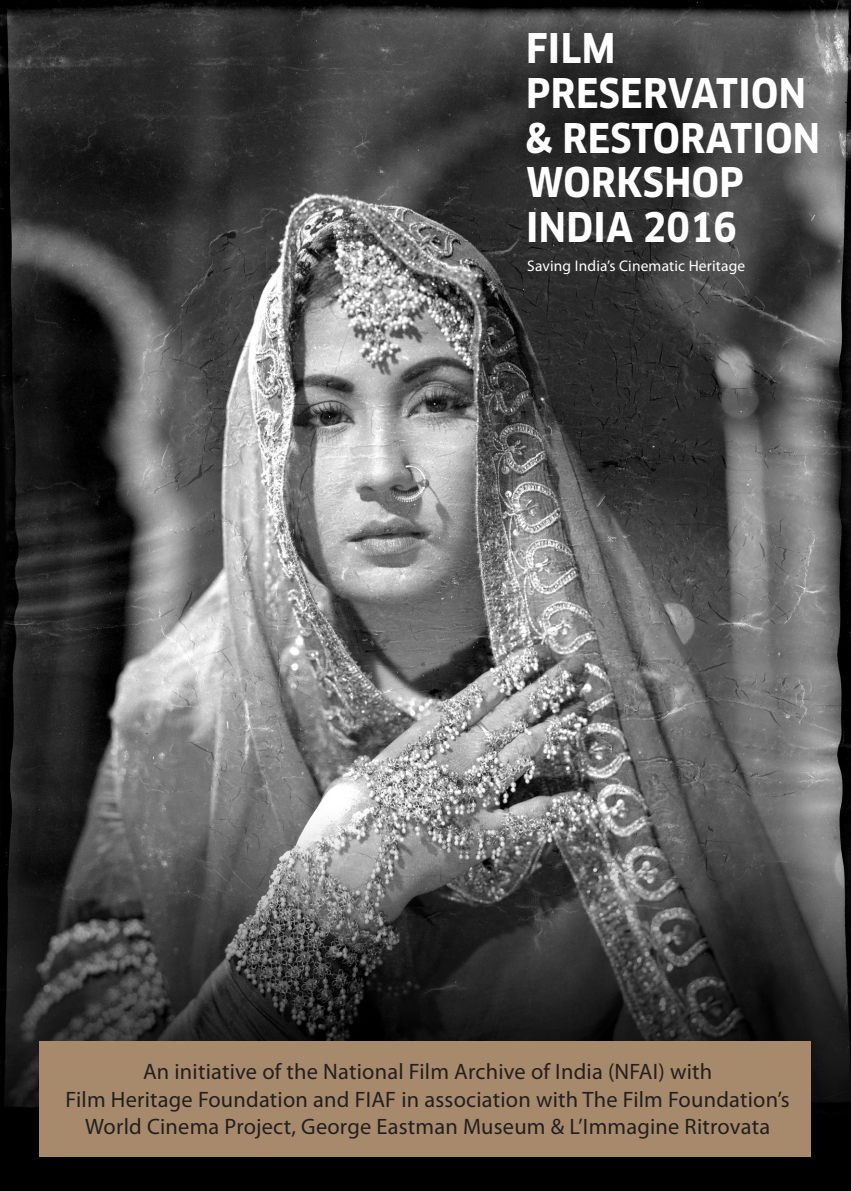
<style>
.page{position:relative;width:851px;height:1191px;background:#fff}
.page>*{position:absolute;margin:0;border:0;box-sizing:border-box;transform-origin:0 0}
.t1{font:700 condensed 40px "Clan OT";letter-spacing:.01em;color:#fff}
.t2{font:22.4px/27.2px "Myriad Pro";letter-spacing:.01em;color:#231f20;text-align:center}
.t3{font:15.4px "Myriad Pro";letter-spacing:.01em;color:#fff}
</style>
<div class="page">
<img style="left:0;top:0;width:850px;height:1191px">
<div style="left:39px;top:1040px;width:772px;height:116px;background:#a68a6b"></div>
<p class="t1" style="left:526px;top:25px;width:91px">FILM</p>
<p class="t1" style="left:526px;top:70px;width:281px">PRESERVATION</p>
<p class="t1" style="left:526px;top:115px;width:296px">&amp; RESTORATION</p>
<p class="t1" style="left:526px;top:160px;width:219px">WORKSHOP</p>
<p class="t1" style="left:526px;top:205px;width:212px">INDIA 2016</p>
<p class="t3" style="left:527px;top:256px;width:219px">Saving India’s Cinematic Heritage</p>
<p class="t2" style="left:143px;top:1057px;width:570px">An initiative of the National Film Archive of India (NFAI) with</p>
<p class="t2" style="left:65px;top:1085px;width:725px">Film Heritage Foundation and FIAF in association with The Film Foundation’s<br>World Cinema Project, George Eastman Museum &amp; L’Immagine Ritrovata</p>
</div>
